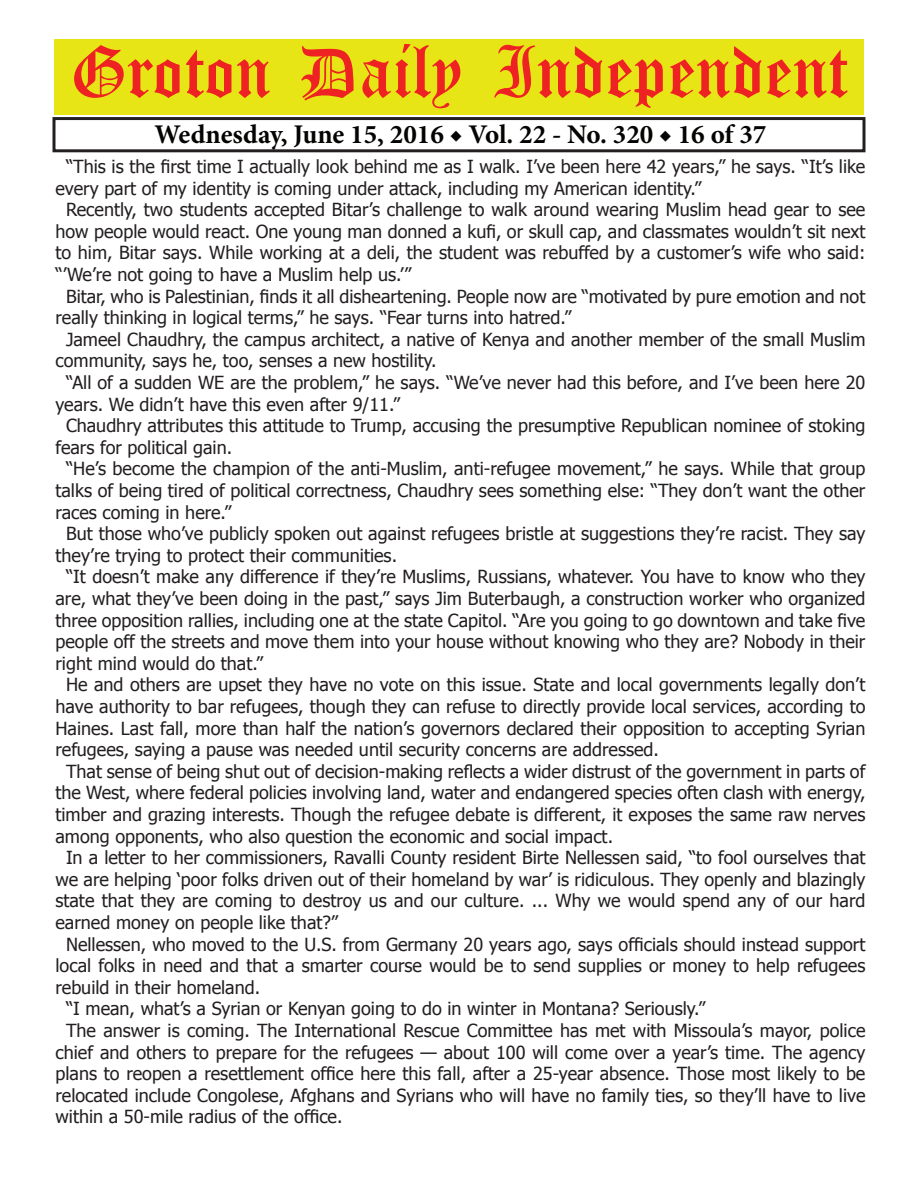
<style>
.page{position:relative;width:918px;height:1188px;background:#fff}
.page>*{position:absolute;margin:0;border:0;box-sizing:border-box;transform-origin:0 0}
.t1{font:54px "Old English Five";color:#ee2123}
.t2{font:700 27px "Minion Pro";color:#040503}
.t3{font:18px "Tahoma";color:#231f20}
</style>
<div class="page">
<div style="left:52px;top:117px;width:814px;height:35px;border:3px solid #231f20"></div>
<div style="left:54px;top:40px;width:810px;height:75px;background:#e7e515"></div>
<h1 class="t1" style="left:70px;top:47px;width:779px">Groton Daily Independent</h1>
<h2 class="t2" style="left:155px;top:116px;width:613px">Wednesday, June 15, 2016 ◆ Vol. 22 - No. 320 ◆ 16 of 37</h2>
<p class="t3" style="left:66px;top:154px;width:801px">“This is the first time I actually look behind me as I walk. I’ve been here 42 years,” he says. “It’s like</p>
<p class="t3" style="left:56px;top:176px;width:647px">every part of my identity is coming under attack, including my American identity.”</p>
<p class="t3" style="left:66px;top:198px;width:801px">Recently, two students accepted Bitar’s challenge to walk around wearing Muslim head gear to see</p>
<p class="t3" style="left:56px;top:219px;width:811px">how people would react. One young man donned a kufi, or skull cap, and classmates wouldn’t sit next</p>
<p class="t3" style="left:56px;top:241px;width:811px">to him, Bitar says. While working at a deli, the student was rebuffed by a customer’s wife who said:</p>
<p class="t3" style="left:56px;top:262px;width:357px">“’We’re not going to have a Muslim help us.’”</p>
<p class="t3" style="left:66px;top:284px;width:801px">Bitar, who is Palestinian, finds it all disheartening. People now are “motivated by pure emotion and not</p>
<p class="t3" style="left:56px;top:306px;width:517px">really thinking in logical terms,” he says. “Fear turns into hatred.”</p>
<p class="t3" style="left:66px;top:327px;width:801px">Jameel Chaudhry, the campus architect, a native of Kenya and another member of the small Muslim</p>
<p class="t3" style="left:56px;top:349px;width:383px">community, says he, too, senses a new hostility.</p>
<p class="t3" style="left:66px;top:370px;width:801px">“All of a sudden WE are the problem,” he says. “We’ve never had this before, and I’ve been here 20</p>
<p class="t3" style="left:56px;top:392px;width:346px">years. We didn’t have this even after 9/11.”</p>
<p class="t3" style="left:66px;top:414px;width:801px">Chaudhry attributes this attitude to Trump, accusing the presumptive Republican nominee of stoking</p>
<p class="t3" style="left:56px;top:435px;width:178px">fears for political gain.</p>
<p class="t3" style="left:66px;top:457px;width:801px">“He’s become the champion of the anti-Muslim, anti-refugee movement,” he says. While that group</p>
<p class="t3" style="left:56px;top:478px;width:811px">talks of being tired of political correctness, Chaudhry sees something else: “They don’t want the other</p>
<p class="t3" style="left:56px;top:500px;width:178px">races coming in here.”</p>
<p class="t3" style="left:66px;top:522px;width:801px">But those who’ve publicly spoken out against refugees bristle at suggestions they’re racist. They say</p>
<p class="t3" style="left:56px;top:543px;width:343px">they’re trying to protect their communities.</p>
<p class="t3" style="left:66px;top:565px;width:801px">“It doesn’t make any difference if they’re Muslims, Russians, whatever. You have to know who they</p>
<p class="t3" style="left:56px;top:586px;width:811px">are, what they’ve been doing in the past,” says Jim Buterbaugh, a construction worker who organized</p>
<p class="t3" style="left:56px;top:608px;width:811px">three opposition rallies, including one at the state Capitol. “Are you going to go downtown and take five</p>
<p class="t3" style="left:56px;top:630px;width:811px">people off the streets and move them into your house without knowing who they are? Nobody in their</p>
<p class="t3" style="left:56px;top:651px;width:209px">right mind would do that.”</p>
<p class="t3" style="left:66px;top:673px;width:801px">He and others are upset they have no vote on this issue. State and local governments legally don’t</p>
<p class="t3" style="left:56px;top:694px;width:811px">have authority to bar refugees, though they can refuse to directly provide local services, according to</p>
<p class="t3" style="left:56px;top:716px;width:811px">Haines. Last fall, more than half the nation’s governors declared their opposition to accepting Syrian</p>
<p class="t3" style="left:56px;top:738px;width:605px">refugees, saying a pause was needed until security concerns are addressed.</p>
<p class="t3" style="left:66px;top:759px;width:801px">That sense of being shut out of decision-making reflects a wider distrust of the government in parts of</p>
<p class="t3" style="left:56px;top:781px;width:812px">the West, where federal policies involving land, water and endangered species often clash with energy,</p>
<p class="t3" style="left:56px;top:802px;width:811px">timber and grazing interests. Though the refugee debate is different, it exposes the same raw nerves</p>
<p class="t3" style="left:56px;top:824px;width:559px">among opponents, who also question the economic and social impact.</p>
<p class="t3" style="left:66px;top:846px;width:801px">In a letter to her commissioners, Ravalli County resident Birte Nellessen said, “to fool ourselves that</p>
<p class="t3" style="left:56px;top:867px;width:812px">we are helping ‘poor folks driven out of their homeland by war’ is ridiculous. They openly and blazingly</p>
<p class="t3" style="left:56px;top:889px;width:811px">state that they are coming to destroy us and our culture. ... Why we would spend any of our hard</p>
<p class="t3" style="left:56px;top:910px;width:284px">earned money on people like that?”</p>
<p class="t3" style="left:66px;top:932px;width:801px">Nellessen, who moved to the U.S. from Germany 20 years ago, says officials should instead support</p>
<p class="t3" style="left:56px;top:954px;width:811px">local folks in need and that a smarter course would be to send supplies or money to help refugees</p>
<p class="t3" style="left:56px;top:975px;width:206px">rebuild in their homeland.</p>
<p class="t3" style="left:66px;top:997px;width:641px">“I mean, what’s a Syrian or Kenyan going to do in winter in Montana? Seriously.”</p>
<p class="t3" style="left:66px;top:1018px;width:801px">The answer is coming. The International Rescue Committee has met with Missoula’s mayor, police</p>
<p class="t3" style="left:56px;top:1040px;width:811px">chief and others to prepare for the refugees — about 100 will come over a year’s time. The agency</p>
<p class="t3" style="left:56px;top:1062px;width:811px">plans to reopen a resettlement office here this fall, after a 25-year absence. Those most likely to be</p>
<p class="t3" style="left:56px;top:1083px;width:811px">relocated include Congolese, Afghans and Syrians who will have no family ties, so they’ll have to live</p>
<p class="t3" style="left:56px;top:1105px;width:289px">within a 50-mile radius of the office.</p>
</div>
